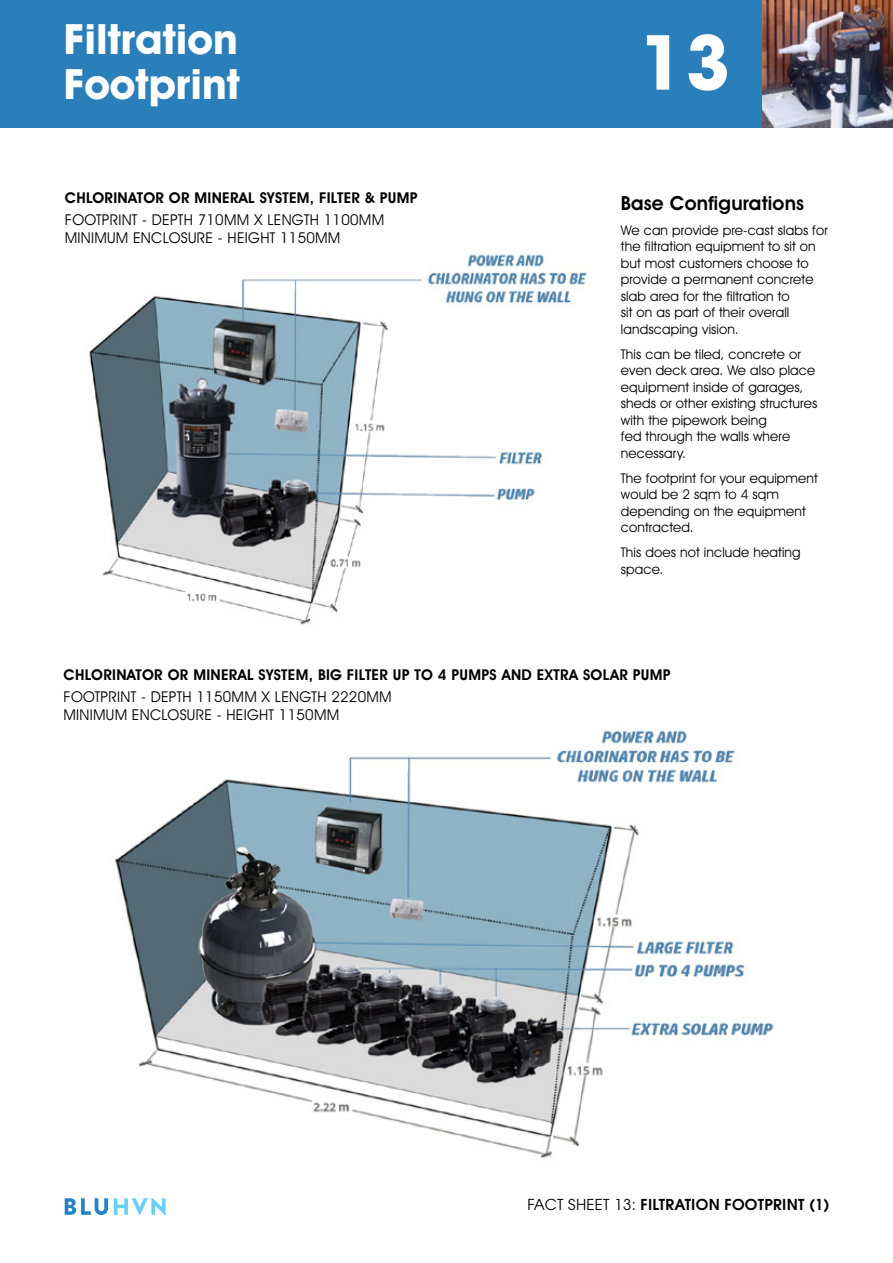
<style>
.page{position:relative;width:893px;height:1263px;background:#fff}
.page>*{position:absolute;margin:0;border:0;box-sizing:border-box;transform-origin:0 0}
.t1{font:700 76.5px "Avant Garde IT Cby BT";color:#fff}
.t2{font:700 42px/45px "Avant Garde IT Cby BT";color:#fff}
.t3{font:600 19.5px "Avant Garde IT Cby BT";letter-spacing:.01em;color:#000}
.t4{font:15px/18px "Avant Garde IT Cby BT";letter-spacing:.02em;color:#000}
.t5{font:600 15px "Avant Garde IT Cby BT";letter-spacing:.02em;color:#000}
.t6{font:600 15px "Avant Garde";letter-spacing:.02em;color:#000}
.t7{font:13.5px/16.5px "Avant Garde IT Cby BT";letter-spacing:.01em;color:#000}
.s1{font-weight:400}
</style>
<div class="page">
<div style="left:0;top:0;width:763px;height:128px;background:#2a7fba"></div>
<svg style="left:65px;top:1198px;width:43px;height:17px"></svg>
<svg style="left:114px;top:1198px;width:52px;height:17px"></svg>
<img style="left:763px;top:0;width:130px;height:128px">
<img style="left:89px;top:253px;width:500px;height:372px">
<img style="left:115px;top:730px;width:659px;height:428px">
<h2 class="t2" style="left:64px;top:16px;width:178px">Filtration<br>Footprint</h2>
<p class="t5" style="left:65px;top:188px;width:354px">CHLORINATOR OR MINERAL SYSTEM, FILTER &amp; PUMP</p>
<p class="t4" style="left:65px;top:211px;width:321px">FOOTPRINT - DEPTH 710MM X LENGTH 1100MM<br>MINIMUM ENCLOSURE - HEIGHT 1150MM</p>
<h1 class="t1" style="left:638px;top:16px;width:94px">13</h1>
<h3 class="t3" style="left:621px;top:191px;width:185px">Base Configurations</h3>
<p class="t7" style="left:621px;top:222px;width:208px">We can provide pre-cast slabs for the filtration equipment to sit on but most customers choose to provide a permanent concrete slab area for the filtration to<br>sit on as part of their overall landscaping vision.</p>
<p class="t7" style="left:621px;top:346px;width:198px">This can be tiled, concrete or even deck area. We also place equipment inside of garages, sheds or other existing structures with the pipework being<br>fed through the walls where necessary.</p>
<p class="t7" style="left:621px;top:470px;width:199px">The footprint for your equipment would be 2 sqm to 4 sqm depending on the equipment contracted.</p>
<p class="t7" style="left:621px;top:544px;width:181px">This does not include heating space.</p>
<p class="t5" style="left:64px;top:665px;width:608px">CHLORINATOR OR MINERAL SYSTEM, BIG FILTER UP TO 4 PUMPS AND EXTRA SOLAR PUMP</p>
<p class="t4" style="left:64px;top:688px;width:329px">FOOTPRINT - DEPTH 1150MM X LENGTH 2220MM<br>MINIMUM ENCLOSURE - HEIGHT 1150MM</p>
<p class="t6" style="left:527px;top:1195px;width:304px"><span class="s1">FACT SHEET 13:</span> FILTRATION FOOTPRINT (1)</p>
</div>
